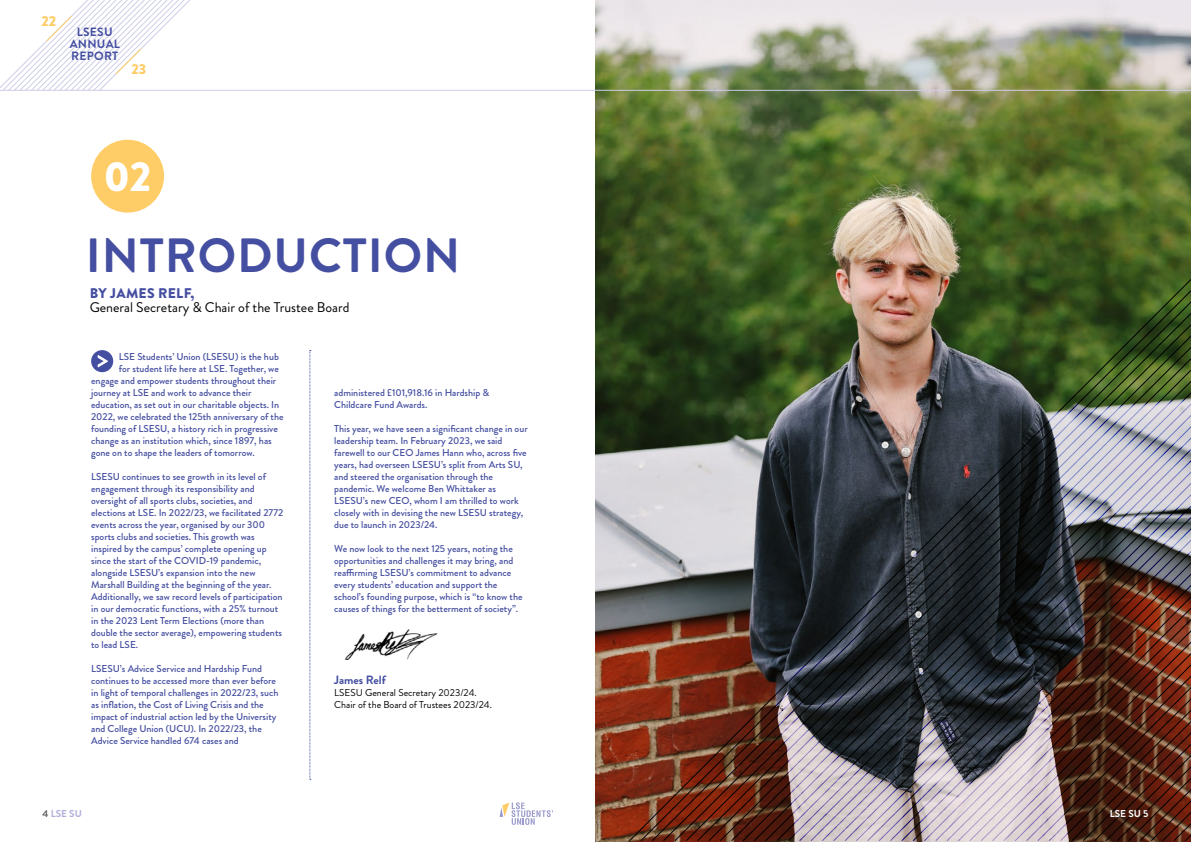
<style>
.page{position:relative;width:1191px;height:842px;background:#fff}
.page>*{position:absolute;margin:0;border:0;box-sizing:border-box;transform-origin:0 0}
.t1{font:700 48px "Brandon Grotesque";letter-spacing:.02em;color:#454fa1}
.t2{font:900 42px "Brandon Grotesque";color:#fff}
.t3{font:900 14.4px "Brandon Grotesque";color:#ffcd67}
.t4{font:14px "Brandon Grotesque";color:#000}
.t5{font:900 14px "Brandon Grotesque";letter-spacing:.02em;color:#454fa1}
.t6{font:700 12px/12px "Brandon Grotesque";letter-spacing:.02em;color:#454fa1;text-align:center}
.t7{font:700 12px "Brandon Grotesque";color:#454fa1}
.t8{font:500 10px/12px "Brandon Grotesque";color:#454fa1}
.t9{font:10px/12px "Brandon Grotesque";color:#000}
.t10{font:700 10px "Brandon Grotesque";color:#b0afd8}
.t11{font:700 10px "Brandon Grotesque";color:#fff}
.s1{color:#636466}
</style>
<div class="page">
<svg style="left:499px;top:802px;width:54px;height:23px"></svg>
<img style="left:595px;top:0;width:596px;height:842px">
<hr style="left:0;top:90px;width:1191px;height:1px;background:#cecee7">
<svg style="left:0;top:0;width:190px;height:90px"></svg>
<div style="left:91px;top:140px;width:73px;height:73px;background:#ffcd67;border-radius:50%"></div>
<img style="left:651px;top:267px;width:12px;height:574px">
<img style="left:663px;top:267px;width:11px;height:574px">
<img style="left:674px;top:267px;width:11px;height:574px">
<svg style="left:685px;top:267px;width:12px;height:574px"></svg>
<svg style="left:697px;top:267px;width:11px;height:574px"></svg>
<svg style="left:708px;top:267px;width:11px;height:574px"></svg>
<svg style="left:719px;top:267px;width:12px;height:574px"></svg>
<svg style="left:731px;top:267px;width:11px;height:574px"></svg>
<img style="left:742px;top:267px;width:11px;height:574px">
<svg style="left:753px;top:267px;width:12px;height:574px"></svg>
<svg style="left:765px;top:267px;width:11px;height:574px"></svg>
<img style="left:776px;top:267px;width:11px;height:574px">
<img style="left:787px;top:267px;width:12px;height:574px">
<svg style="left:799px;top:267px;width:11px;height:574px"></svg>
<svg style="left:810px;top:267px;width:11px;height:574px"></svg>
<svg style="left:821px;top:267px;width:12px;height:574px"></svg>
<svg style="left:833px;top:267px;width:11px;height:574px"></svg>
<img style="left:844px;top:267px;width:11px;height:574px">
<img style="left:855px;top:267px;width:12px;height:574px">
<svg style="left:867px;top:267px;width:11px;height:574px"></svg>
<svg style="left:878px;top:267px;width:11px;height:574px"></svg>
<img style="left:889px;top:267px;width:12px;height:574px">
<img style="left:901px;top:267px;width:11px;height:574px">
<img style="left:912px;top:267px;width:11px;height:574px">
<img style="left:923px;top:267px;width:12px;height:574px">
<img style="left:935px;top:267px;width:11px;height:574px">
<svg style="left:946px;top:267px;width:11px;height:574px"></svg>
<svg style="left:957px;top:267px;width:12px;height:574px"></svg>
<svg style="left:969px;top:267px;width:11px;height:574px"></svg>
<svg style="left:980px;top:267px;width:11px;height:574px"></svg>
<svg style="left:991px;top:267px;width:12px;height:574px"></svg>
<svg style="left:1003px;top:267px;width:11px;height:574px"></svg>
<svg style="left:1014px;top:267px;width:11px;height:574px"></svg>
<svg style="left:1025px;top:267px;width:12px;height:574px"></svg>
<svg style="left:1037px;top:267px;width:11px;height:574px"></svg>
<img style="left:1048px;top:267px;width:11px;height:574px">
<img style="left:1059px;top:267px;width:12px;height:574px">
<img style="left:1071px;top:267px;width:11px;height:574px">
<img style="left:1082px;top:267px;width:11px;height:574px">
<svg style="left:1093px;top:267px;width:12px;height:574px"></svg>
<svg style="left:1105px;top:267px;width:11px;height:574px"></svg>
<img style="left:1116px;top:267px;width:11px;height:574px">
<img style="left:1127px;top:267px;width:64px;height:574px">
<svg style="left:309px;top:350px;width:2px;height:430px"></svg>
<div style="left:91px;top:350px;width:22px;height:22px;background:#454fa1;border-radius:50%"></div>
<svg style="left:98px;top:355px;width:10px;height:12px"></svg>
<img style="left:344px;top:629px;width:94px;height:31px">
<h3 class="t3" style="left:41px;top:11px;width:16px">22</h3>
<p class="t6" style="left:70px;top:26px;width:52px">LSESU<br>ANNUAL<br>REPORT</p>
<h3 class="t3" style="left:131px;top:59px;width:16px">23</h3>
<h2 class="t2" style="left:104px;top:147px;width:49px">02</h2>
<h1 class="t1" style="left:86px;top:222px;width:376px">INTRODUCTION</h1>
<h3 class="t5" style="left:90px;top:283px;width:106px">BY JAMES RELF,</h3>
<h3 class="t4" style="left:90px;top:297px;width:261px">General Secretary &amp; Chair of the Trustee Board</h3>
<p class="t8" style="left:119px;top:351px;width:161px">LSE Students’ Union (LSESU) is the hub</p>
<p class="t8" style="left:119px;top:363px;width:162px">for student life here at LSE. Together, we</p>
<p class="t8" style="left:91px;top:375px;width:187px">engage and empower students throughout their</p>
<p class="t8" style="left:91px;top:387px;width:162px">journey at LSE and work to advance their</p>
<p class="t8" style="left:91px;top:399px;width:189px">education, as set out in our charitable objects. In</p>
<p class="t8" style="left:91px;top:411px;width:194px">2022, we celebrated the 125th anniversary of the</p>
<p class="t8" style="left:91px;top:423px;width:188px">founding of LSESU, a history rich in progressive</p>
<p class="t8" style="left:91px;top:435px;width:182px">change as an institution which, since 1897, has</p>
<p class="t8" style="left:91px;top:447px;width:165px">gone on to shape the leaders of tomorrow.</p>
<p class="t8" style="left:91px;top:471px;width:194px">LSESU continues to see growth in its level of engagement through its responsibility and oversight of all sports clubs, societies, and elections at LSE. In 2022/23, we facilitated 2772 events across the year, organised by our 300 sports clubs and societies. This growth was inspired by the campus’ complete opening up since the start of the COVID-19 pandemic, alongside LSESU’s expansion into the new Marshall Building at the beginning of the year.<br>Additionally, we saw record levels of participation in our democratic functions, with a 25% turnout in the 2023 Lent Term Elections (more than double the sector average), empowering students to lead LSE.</p>
<p class="t8" style="left:91px;top:663px;width:189px">LSESU’s Advice Service and Hardship Fund continues to be accessed more than ever before in light of temporal challenges in 2022/23, such as inflation, the Cost of Living Crisis and the impact of industrial action led by the University and College Union (UCU). In 2022/23, the Advice Service handled 674 cases and</p>
<p class="t8" style="left:334px;top:387px;width:157px">administered £101,918.16 in Hardship &amp;<br>Childcare Fund Awards.</p>
<p class="t8" style="left:334px;top:423px;width:195px">This year, we have seen a significant change in our leadership team. In February 2023, we said farewell to our CEO James Hann who, across five years, had overseen LSESU’s split from Arts SU, and steered the organisation through the pandemic. We welcome Ben Whittaker as LSESU’s new CEO, whom I am thrilled to work closely with in devising the new LSESU strategy, due to launch in 2023/24.</p>
<p class="t8" style="left:334px;top:543px;width:190px">We now look to the next 125 years, noting the opportunities and challenges it may bring, and reaffirming LSESU’s commitment to advance every students’ education and support the school’s founding purpose, which is “to know the causes of things for the betterment of society”.</p>
<p class="t7" style="left:334px;top:671px;width:53px">James Relf</p>
<p class="t9" style="left:334px;top:687px;width:159px">LSESU General Secretary 2023/24.<br>Chair of the Board of Trustees 2023/24.</p>
<p class="t10" style="left:43px;top:807px;width:41px"><span class="s1">4</span> LSE SU</p>
<p class="t11" style="left:1109px;top:807px;width:40px">LSE SU 5</p>
</div>
